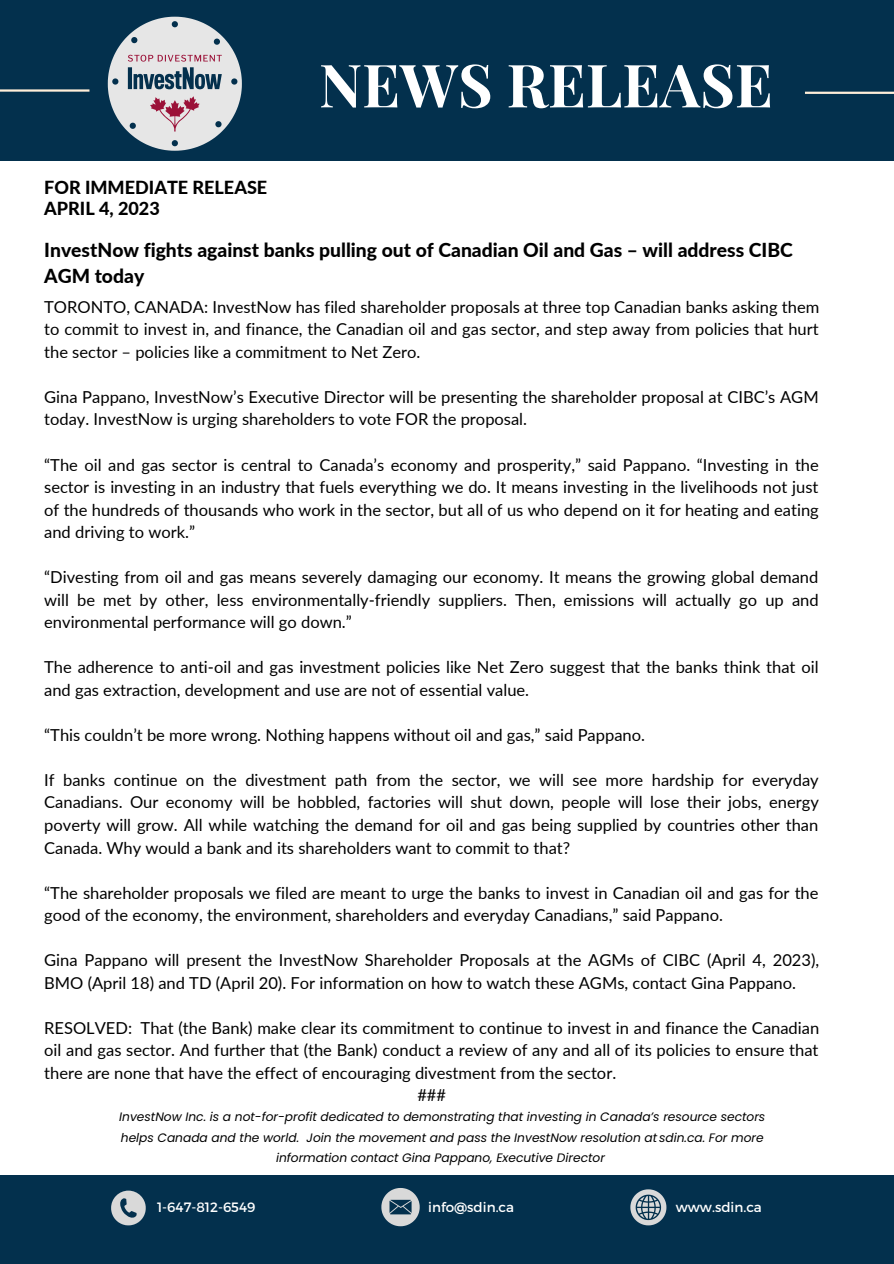
<style>
.page{position:relative;width:894px;height:1264px;background:#fff}
.page>*{position:absolute;margin:0;border:0;box-sizing:border-box;transform-origin:0 0}
.t1{font:700 59.7px "Playfair Display";color:#fff}
.t2{font:800 19.35px/26px "Lato";color:#000}
.t3{font:800 18px/21.5px "Lato";color:#000}
.t4{font:16.5px/22.5px "Lato";color:#000;text-align:justify}
.t5{font:13.5px "Montserrat";color:#fff}
.t6{font:italic 12.15px/20.4px "Poppins";color:#000;text-align:center}
</style>
<div class="page">
<div style="left:0;top:10px;width:893px;height:151px;background:#03304d"></div>
<div style="left:0;top:1175px;width:893px;height:88px;background:#03304d"></div>
<div style="left:0;top:0;width:893px;height:20px;background:#03304d"></div>
<hr style="left:804px;top:92px;width:89px;height:2px;background:#ffeed9">
<svg style="left:108px;top:17px;width:134px;height:134px"></svg>
<hr style="left:0;top:89px;width:89px;height:3px;background:#ffeed9">
<svg style="left:111px;top:1190px;width:35px;height:35px"></svg>
<svg style="left:381px;top:1188px;width:38px;height:38px"></svg>
<svg style="left:630px;top:1189px;width:36px;height:36px"></svg>
<h1 class="t1" style="left:319px;top:43px;width:455px">NEWS RELEASE</h1>
<p class="t3" style="left:44px;top:176px;width:224px">FOR IMMEDIATE RELEASE<br>APRIL 4, 2023</p>
<p class="t2" style="left:44px;top:237px;width:750px">InvestNow fights against banks pulling out of Canadian Oil and Gas – will address CIBC<br>AGM today</p>
<p class="t4" style="left:44px;top:295px;width:776px">TORONTO, CANADA: InvestNow has filed shareholder proposals at three top Canadian banks asking them to commit to invest in, and finance, the Canadian oil and gas sector, and step away from policies that hurt the sector – policies like a commitment to Net Zero.</p>
<p class="t4" style="left:44px;top:385px;width:775px">Gina Pappano, InvestNow’s Executive Director will be presenting the shareholder proposal at CIBC’s AGM today. InvestNow is urging shareholders to vote FOR the proposal.</p>
<p class="t4" style="left:44px;top:453px;width:776px">“The oil and gas sector is central to Canada’s economy and prosperity,” said Pappano. “Investing in the sector is investing in an industry that fuels everything we do. It means investing in the livelihoods not just of the hundreds of thousands who work in the sector, but all of us who depend on it for heating and eating and driving to work.”</p>
<p class="t4" style="left:44px;top:565px;width:775px">“Divesting from oil and gas means severely damaging our economy. It means the growing global demand will be met by other, less environmentally-friendly suppliers. Then, emissions will actually go up and environmental performance will go down.”</p>
<p class="t4" style="left:44px;top:655px;width:775px">The adherence to anti-oil and gas investment policies like Net Zero suggest that the banks think that oil and gas extraction, development and use are not of essential value.</p>
<p class="t4" style="left:44px;top:723px;width:602px">“This couldn’t be more wrong. Nothing happens without oil and gas,” said Pappano.</p>
<p class="t4" style="left:44px;top:768px;width:776px">If banks continue on the divestment path from the sector, we will see more hardship for everyday Canadians. Our economy will be hobbled, factories will shut down, people will lose their jobs, energy poverty will grow. All while watching the demand for oil and gas being supplied by countries other than Canada. Why would a bank and its shareholders want to commit to that?</p>
<p class="t4" style="left:44px;top:880px;width:775px">“The shareholder proposals we filed are meant to urge the banks to invest in Canadian oil and gas for the good of the economy, the environment, shareholders and everyday Canadians,” said Pappano.</p>
<p class="t4" style="left:44px;top:948px;width:776px">Gina Pappano will present the InvestNow Shareholder Proposals at the AGMs of CIBC (April 4, 2023),<br>BMO (April 18) and TD (April 20). For information on how to watch these AGMs, contact Gina Pappano.</p>
<p class="t4" style="left:44px;top:1016px;width:776px">RESOLVED: That (the Bank) make clear its commitment to continue to invest in and finance the Canadian</p>
<p class="t4" style="left:44px;top:1038px;width:775px">oil and gas sector. And further that (the Bank) conduct a review of any and all of its policies to ensure that</p>
<p class="t4" style="left:44px;top:1061px;width:573px">there are none that have the effect of encouraging divestment from the sector.</p>
<p class="t4" style="left:417px;top:1083px;width:30px">###</p>
<p class="t6" style="left:119px;top:1106px;width:647px">InvestNow Inc. is a not-for-profit dedicated to demonstrating that investing in Canada’s resource sectors helps Canada and the world. Join the movement and pass the InvestNow resolution at sdin.ca. For more information contact Gina Pappano, Executive Director</p>
<p class="t5" style="left:157px;top:1198px;width:100px">1-647-812-6549</p>
<p class="t5" style="left:428px;top:1198px;width:87px">info@sdin.ca</p>
<p class="t5" style="left:675px;top:1198px;width:87px">www.sdin.ca</p>
</div>
